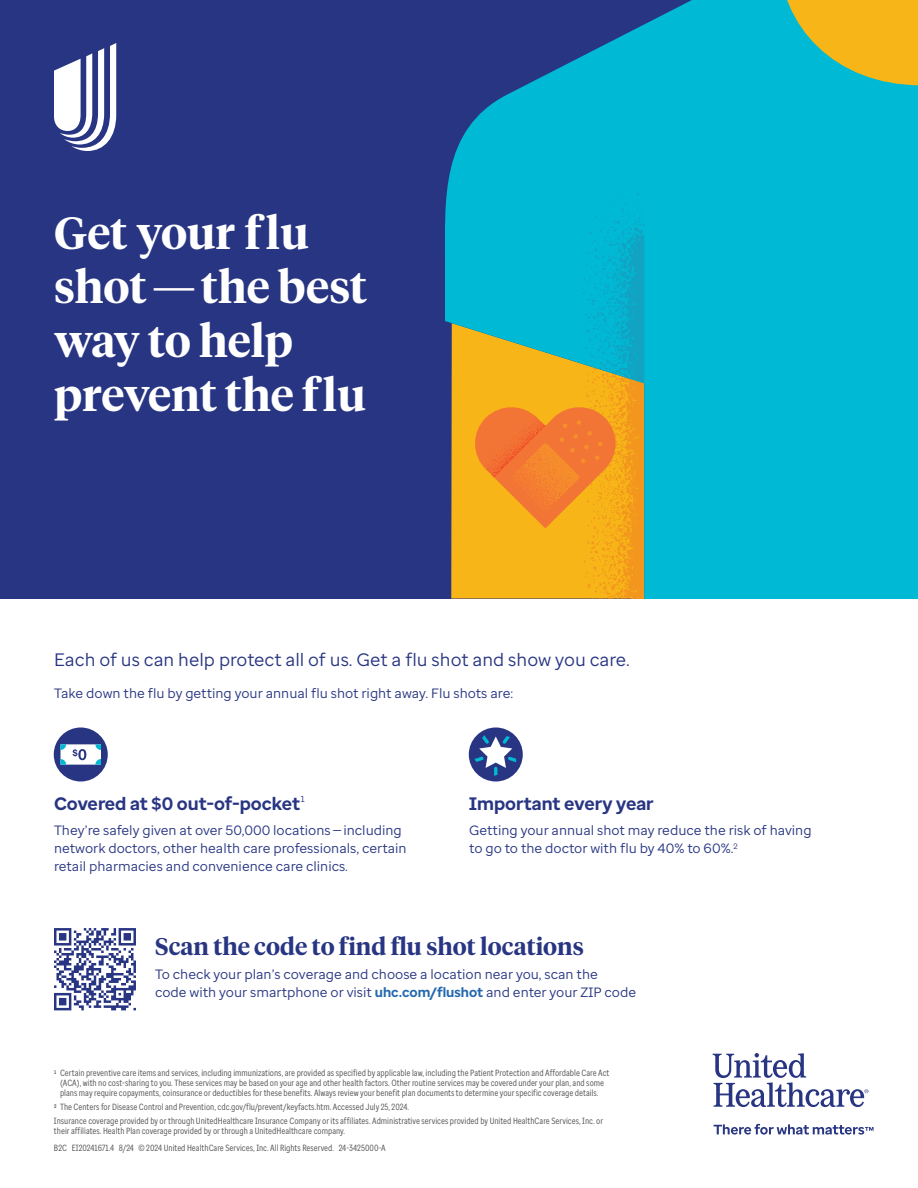
<style>
.page{position:relative;width:918px;height:1188px;background:#fff}
.page>*{position:absolute;margin:0;border:0;box-sizing:border-box;transform-origin:0 0}
.t1{font:600 45px/54px "UHC Serif Headline";color:#fff}
.t2{font:600 24px "UHC Serif Headline";color:#283582}
.t3{font:18px "Enterprise Sans";color:#283582}
.t4{font:700 18px "Enterprise Sans";color:#283582}
.t5{font:13.5px/18px "Enterprise Sans";color:#283582}
.t6{font:9px/9.8px "Enterprise Sans Cond";color:#57585a}
.s1{font-weight:700;color:#2468ae}
</style>
<div class="page">
<div style="left:0;top:0;width:918px;height:598px;background:#283582"></div>
<svg style="left:54px;top:43px;width:62px;height:108px"></svg>
<svg style="left:445px;top:20px;width:473px;height:578px;background:#09aec8"></svg>
<svg style="left:653px;top:0;width:265px;height:85px;background:#58b58f"></svg>
<svg style="left:471px;top:193px;width:173px;height:405px;background:#93a967"></svg>
<div style="left:54px;top:728px;width:54px;height:54px;background:#283582;border-radius:50%"></div>
<svg style="left:61px;top:744px;width:40px;height:21px"></svg>
<div style="left:469px;top:728px;width:54px;height:54px;background:#283582;border-radius:50%"></div>
<svg style="left:474px;top:735px;width:42px;height:41px"></svg>
<svg style="left:713px;top:1053px;width:155px;height:54px"></svg>
<svg style="left:714px;top:1124px;width:160px;height:11px"></svg>
<svg style="left:54px;top:928px;width:82px;height:82px"></svg>
<h1 class="t1" style="left:54px;top:204px;width:315px">Get your flu shot—the best way to help prevent the flu</h1>
<h3 class="t3" style="left:54px;top:648px;width:577px">Each of us can help protect all of us. Get a flu shot and show you care.</h3>
<h3 class="t5" style="left:54px;top:684px;width:461px">Take down the flu by getting your annual flu shot right away. Flu shots are:</h3>
<h3 class="t4" style="left:54px;top:792px;width:252px">Covered at $0 out-of-pocket<sup>1</sup></h3>
<h3 class="t5" style="left:54px;top:821px;width:354px">They’re safely given at over 50,000 locations—including network doctors, other health care professionals, certain retail pharmacies and convenience care clinics.</h3>
<h3 class="t4" style="left:469px;top:792px;width:186px">Important every year</h3>
<h3 class="t5" style="left:469px;top:821px;width:344px">Getting your annual shot may reduce the risk of having to go to the doctor with flu by 40% to 60%.<sup>2</sup></h3>
<h2 class="t2" style="left:155px;top:929px;width:430px">Scan the code to find flu shot locations</h2>
<h3 class="t5" style="left:155px;top:965px;width:483px">To check your plan’s coverage and choose a location near you, scan the<br>code with your smartphone or visit <span class="s1">uhc.com/flushot</span> and enter your ZIP code</h3>
<p class="t6" style="left:54px;top:1068px;width:557px;text-align:center"><sup>1</sup> Certain preventive care items and services, including immunizations, are provided as specified by applicable law, including the Patient Protection and Affordable Care Act (ACA), with no cost-sharing to you. These services may be based on your age and other health factors. Other routine services may be covered under your plan, and some plans may require copayments, coinsurance or deductibles for these benefits. Always review your benefit plan documents to determine your specific coverage details.</p>
<p class="t6" style="left:54px;top:1100px;width:551px;line-height:14.2px"><sup>2</sup> The Centers for Disease Control and Prevention, cdc.gov/flu/prevent/keyfacts.htm. Accessed July 25, 2024.<br>Insurance coverage provided by or through UnitedHealthcare Insurance Company or its affiliates. Administrative services provided by United HealthCare Services, Inc. or</p>
<p class="t6" style="left:54px;top:1122px;width:333px;line-height:17px">their affiliates. Health Plan coverage provided by or through a UnitedHealthcare company.<br>B2C EI20241671.4 8/24 © 2024 United HealthCare Services, Inc. All Rights Reserved. 24-3425000-A</p>
</div>
